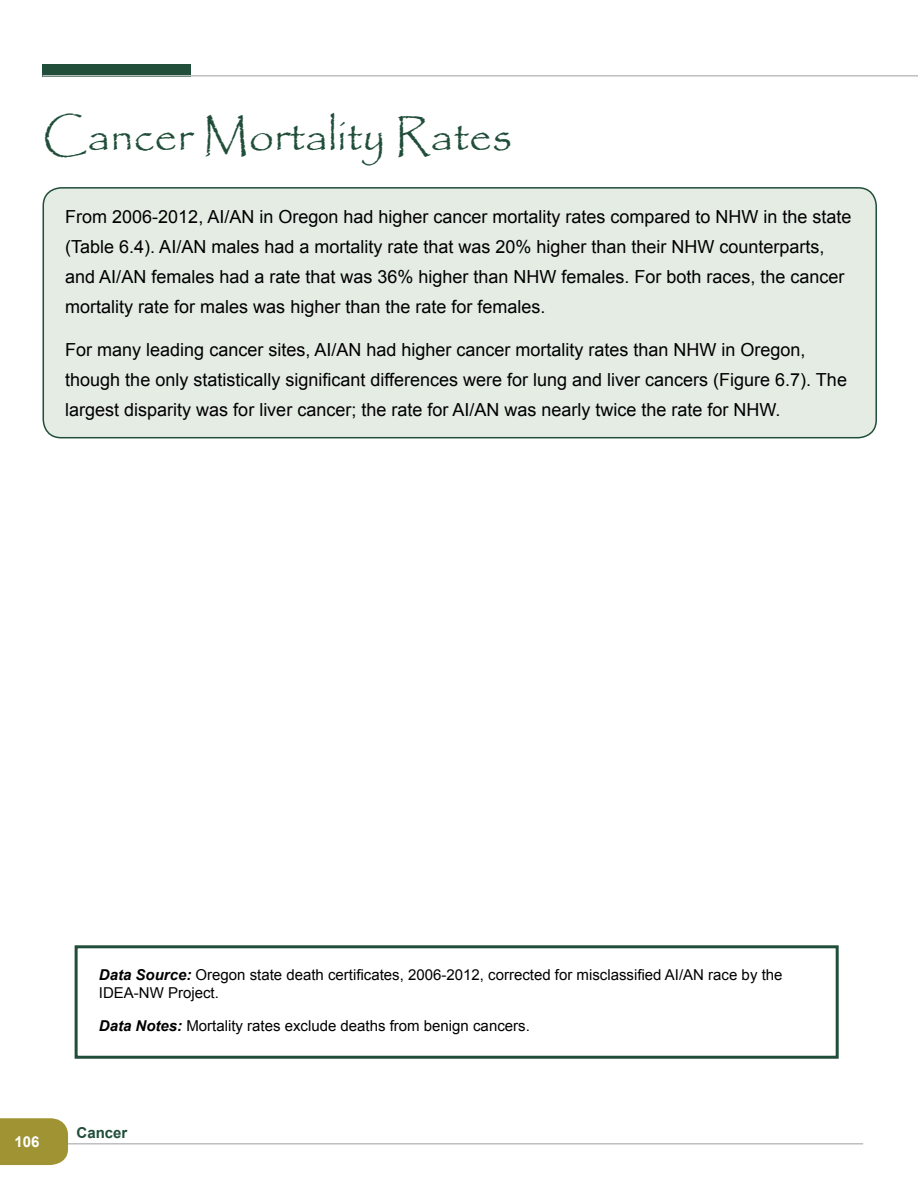
<style>
.page{position:relative;width:918px;height:1188px;background:#fff}
.page>*{position:absolute;margin:0;border:0;box-sizing:border-box;transform-origin:0 0}
.t1{font:45px "Papyrus";color:#214e3a}
.t2{font:18px/30px "Arial";color:#000}
.t3{font:15px/18px "Arial";color:#000}
.t4{font:700 15px "Arial";color:#214e3a}
.t5{font:700 15px "Arial";color:#fff}
.s1{font-weight:700;font-style:italic}
</style>
<div class="page">
<hr style="left:51px;top:1143px;width:812px;height:2px;background:#bcbec0">
<svg style="left:0;top:1118px;width:69px;height:47px;background:#a4983e"></svg>
<div style="left:43px;top:64px;width:148px;height:13px;background:#214e3a"></div>
<hr style="left:43px;top:75px;width:875px;height:2px;background:#bcbec0">
<div style="left:43px;top:188px;width:833px;height:250px;background:#e4ece4;border-radius:18px"></div>
<div style="left:43px;top:187px;width:834px;height:251px;border:2px solid #214e3a;border-radius:18px"></div>
<div style="left:75px;top:945px;width:764px;height:114px;border:3px solid #214e3a"></div>
<h1 class="t1" style="left:43px;top:108px;width:471px">Cancer Mortality Rates</h1>
<p class="t2" style="left:65px;top:202px;width:788px">From 2006-2012, AI/AN in Oregon had higher cancer mortality rates compared to NHW in the state (Table 6.4). AI/AN males had a mortality rate that was 20% higher than their NHW counterparts, and AI/AN females had a rate that was 36% higher than NHW females. For both races, the cancer mortality rate for males was higher than the rate for females.</p>
<p class="t2" style="left:65px;top:335px;width:783px">For many leading cancer sites, AI/AN had higher cancer mortality rates than NHW in Oregon, though the only statistically significant differences were for lung and liver cancers (Figure 6.7). The largest disparity was for liver cancer; the rate for AI/AN was nearly twice the rate for NHW.</p>
<p class="t5" style="left:14px;top:1132px;width:27px">106</p>
<p class="t3" style="left:99px;top:966px;width:685px"><span class="s1">Data Source:</span> Oregon state death certificates, 2006-2012, corrected for misclassified AI/AN race by the<br>IDEA-NW Project.</p>
<p class="t3" style="left:99px;top:1017px;width:432px"><span class="s1">Data Notes:</span> Mortality rates exclude deaths from benign cancers.</p>
<p class="t4" style="left:77px;top:1122px;width:52px">Cancer</p>
</div>
